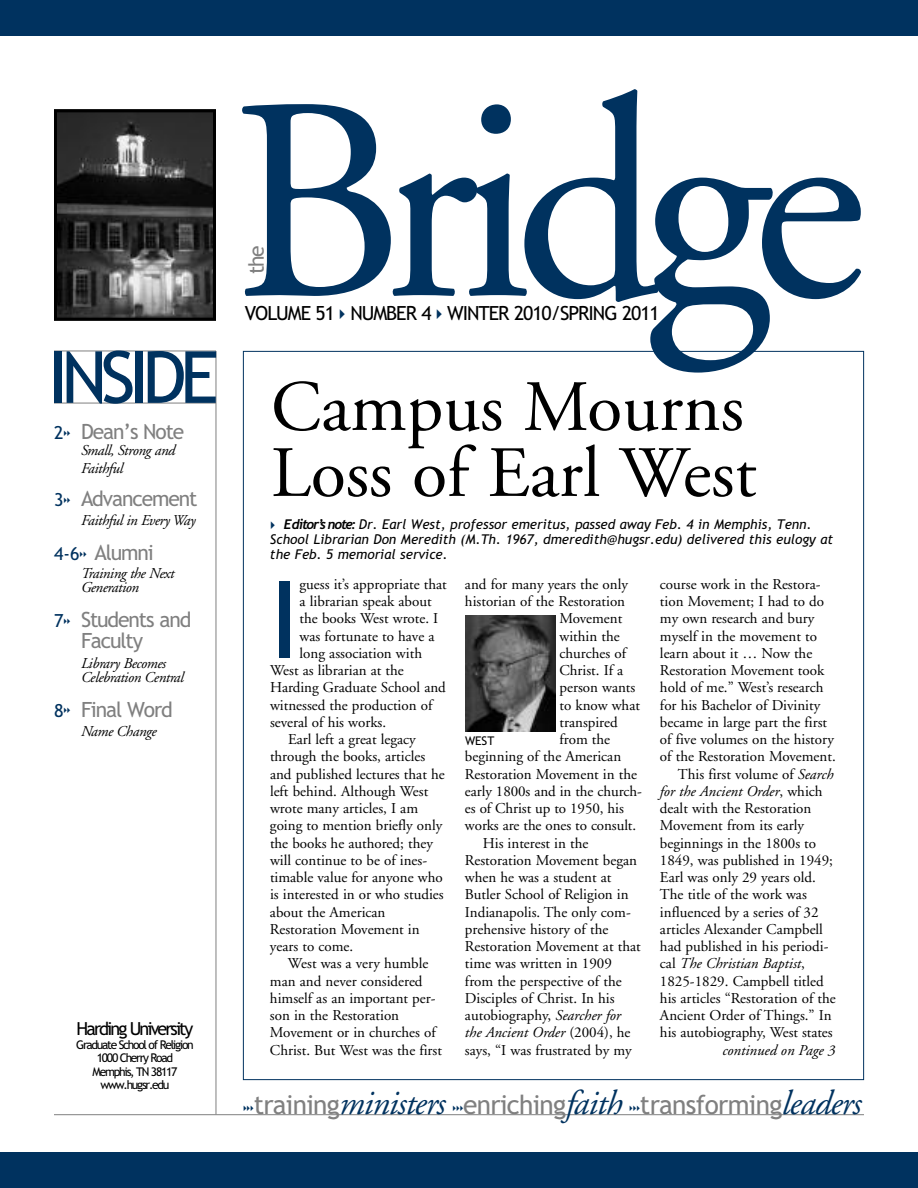
<style>
.page{position:relative;width:918px;height:1188px;background:#fff}
.page>*{position:absolute;margin:0;border:0;box-sizing:border-box;transform-origin:0 0}
.t1{font:288px "Adobe Garamond";letter-spacing:-.065em;color:#00325f}
.t2{font:107.1px "Trebuchet MS";color:#00325f}
.t3{font:72px "Adobe Garamond";color:#000}
.t4{font:72px "Trebuchet MS";letter-spacing:-.09em;color:#00325f}
.t5{font:26.25px "Trebuchet MS";letter-spacing:-.025em;color:#808080}
.t6{font:21px/21px "Trebuchet MS";letter-spacing:-.05em;color:#808080}
.t7{font:19.5px "Trebuchet MS";letter-spacing:-.05em;color:#000}
.t8{font:18px "Trebuchet MS";letter-spacing:-.105em;color:#000}
.t9{font:15px "Adobe Garamond";color:#000}
.t10{font:italic 15px/13.5px "Adobe Garamond";letter-spacing:-.025em;color:#000}
.t11{font:italic 15px "Adobe Garamond";color:#000}
.t12{font:italic 13.5px/15px "Trebuchet MS";color:#000}
.t13{font:12px/13.5px "Trebuchet MS";letter-spacing:-.105em;color:#000;text-align:center}
.s1{font-size:18px;color:#00325f}
.s2{font-family:"Trebuchet";font-weight:700}
.s3{font-style:italic}
.s4{font-style:normal}
.s5{font-family:"Adobe Garamond";font-style:italic;font-size:34.5px;color:#00325f}
</style>
<div class="page">
<hr style="left:54px;top:403px;width:162px;height:1px;background:#808080">
<div style="left:0;top:1152px;width:918px;height:36px;background:#00325f"></div>
<hr style="left:54px;top:351px;width:162px;height:1px;background:#808080">
<hr style="left:216px;top:351px;width:1px;height:763px;background:#808080">
<hr style="left:54px;top:1114px;width:810px;height:1px;background:#808080">
<img style="left:58px;top:113px;width:154px;height:204px">
<div style="left:0;top:0;width:918px;height:36px;background:#00325f"></div>
<div style="left:54px;top:109px;width:162px;height:212px;border:3px solid #000"></div>
<img style="left:465px;top:615px;width:90px;height:117px">
<h3 class="t4" style="left:48px;top:336px;width:172px">INSIDE</h3>
<h3 class="t6" style="left:54px;top:421px;width:132px"><span class="s1">2</span> Dean’s Note</h3>
<p class="t10" style="left:81px;top:443px;width:96px;line-height:18px">Small, Strong and<br>Faithful</p>
<p class="t10" style="left:81px;top:515px;width:116px">Faithful in Every Way</p>
<p class="t10" style="left:81px;top:568px;width:95px">Training the Next<br>Generation</p>
<h3 class="t6" style="left:81px;top:610px;width:112px;text-indent:-27px"><span class="s1">7</span> Students and<br>Faculty</h3>
<p class="t10" style="left:81px;top:658px;width:104px">Library Becomes<br>Celebration Central</p>
<h3 class="t6" style="left:54px;top:489px;width:145px"><span class="s1">3</span> Advancement</h3>
<h3 class="t6" style="left:54px;top:543px;width:101px"><span class="s1">4-6</span> Alumni</h3>
<h3 class="t6" style="left:54px;top:699px;width:120px"><span class="s1">8</span> Final Word</h3>
<p class="t10" style="left:81px;top:726px;width:77px">Name Change</p>
<p class="t8" style="left:77px;top:1019px;width:118px">Harding University</p>
<p class="t13" style="left:76px;top:1038px;width:119px">Graduate School of Religion<br>1000 Cherry Road<br>Memphis, TN 38117 www.hugsr.edu</p>
<h1 class="t1" style="left:230px;top:89px;width:637px">Bridge</h1>
<h3 class="t6" style="left:246px;top:274px;width:31px;rotate:-90deg">the</h3>
<h3 class="t7" style="left:245px;top:302px;width:416px">VOLUME 51 NUMBER 4 WINTER 2010/SPRING 2011</h3>
<h3 class="t3" style="left:271px;top:378px;width:474px">Campus Mourns</h3>
<h3 class="t3" style="left:271px;top:444px;width:487px">Loss of Earl West</h3>
<p class="t12" style="left:270px;top:517px;width:565px;text-indent:14px"><span class="s2">Editor’snote:</span> Dr. Earl West, professor emeritus, passed away Feb. 4 in Memphis, Tenn.<br>School Librarian Don Meredith (M.Th. 1967, dmeredith@hugsr.edu) delivered this eulogy at the Feb. 5 memorial service.</p>
<h2 class="t2" style="left:270px;top:558px;width:31px">I</h2>
<p class="t9" style="left:300px;top:578px;width:149px">guess it’s appropriate that</p>
<p class="t9" style="left:300px;top:595px;width:134px">a librarian speak about</p>
<p class="t9" style="left:300px;top:613px;width:140px">the books West wrote. I</p>
<p class="t9" style="left:300px;top:630px;width:136px">was fortunate to have a</p>
<p class="t9" style="left:300px;top:647px;width:124px">long association with</p>
<p class="t9" style="left:270px;top:664px;width:135px">West as librarian at the</p>
<p class="t9" style="left:270px;top:682px;width:177px">Harding Graduate School and</p>
<p class="t9" style="left:270px;top:699px;width:164px">witnessed the production of</p>
<p class="t9" style="left:270px;top:716px;width:118px">several of his works.</p>
<p class="t9" style="left:288px;top:733px;width:129px">Earl left a great legacy</p>
<p class="t9" style="left:270px;top:751px;width:157px">through the books, articles</p>
<p class="t9" style="left:270px;top:768px;width:176px">and published lectures that he</p>
<p class="t9" style="left:270px;top:785px;width:160px">left behind. Although West</p>
<p class="t9" style="left:270px;top:802px;width:150px">wrote many articles, I am</p>
<p class="t9" style="left:270px;top:820px;width:174px">going to mention briefly only</p>
<p class="t9" style="left:270px;top:837px;width:164px">the books he authored; they</p>
<p class="t9" style="left:270px;top:854px;width:159px">will continue to be of ines-</p>
<p class="t9" style="left:270px;top:871px;width:174px">timable value for anyone who</p>
<p class="t9" style="left:270px;top:889px;width:175px">is interested in or who studies</p>
<p class="t9" style="left:270px;top:906px;width:117px">about the American</p>
<p class="t9" style="left:270px;top:923px;width:151px">Restoration Movement in</p>
<p class="t9" style="left:270px;top:940px;width:85px">years to come.</p>
<p class="t9" style="left:288px;top:958px;width:142px">West was a very humble</p>
<p class="t9" style="left:270px;top:975px;width:154px">man and never considered</p>
<p class="t9" style="left:270px;top:992px;width:167px">himself as an important per-</p>
<p class="t9" style="left:270px;top:1009px;width:131px">son in the Restoration</p>
<p class="t9" style="left:270px;top:1027px;width:167px">Movement or in churches of</p>
<p class="t9" style="left:270px;top:1044px;width:174px">Christ. But West was the first</p>
<p class="t9" style="left:465px;top:578px;width:165px">and for many years the only</p>
<p class="t9" style="left:465px;top:595px;width:162px">historian of the Restoration</p>
<p class="t9" style="left:559px;top:613px;width:64px">Movement</p>
<p class="t9" style="left:559px;top:630px;width:62px">within the</p>
<p class="t9" style="left:559px;top:647px;width:68px">churches of</p>
<p class="t9" style="left:559px;top:664px;width:65px">Christ. If a</p>
<p class="t9" style="left:559px;top:682px;width:77px">person wants</p>
<p class="t9" style="left:559px;top:699px;width:82px">to know what</p>
<p class="t9" style="left:559px;top:716px;width:60px">transpired</p>
<p class="t9" style="left:559px;top:733px;width:52px">from the</p>
<p class="t9" style="left:465px;top:751px;width:158px">beginning of the American</p>
<p class="t9" style="left:465px;top:768px;width:174px">Restoration Movement in the</p>
<p class="t9" style="left:465px;top:785px;width:178px">early 1800s and in the church-</p>
<p class="t9" style="left:465px;top:802px;width:160px">es of Christ up to 1950, his</p>
<p class="t9" style="left:465px;top:820px;width:173px">works are the ones to consult.</p>
<p class="t9" style="left:483px;top:837px;width:107px">His interest in the</p>
<p class="t9" style="left:465px;top:854px;width:174px">Restoration Movement began</p>
<p class="t9" style="left:465px;top:871px;width:148px">when he was a student at</p>
<p class="t9" style="left:465px;top:889px;width:165px">Butler School of Religion in</p>
<p class="t9" style="left:465px;top:906px;width:167px">Indianapolis. The only com-</p>
<p class="t9" style="left:465px;top:923px;width:145px">prehensive history of the</p>
<p class="t9" style="left:465px;top:940px;width:177px">Restoration Movement at that</p>
<p class="t9" style="left:465px;top:958px;width:148px">time was written in 1909</p>
<p class="t9" style="left:465px;top:975px;width:158px">from the perspective of the</p>
<p class="t9" style="left:465px;top:992px;width:151px">Disciples of Christ. In his</p>
<p class="t9" style="left:465px;top:1009px;width:157px">autobiography, <span class="s3">Searcher for</span></p>
<p class="t11" style="left:465px;top:1027px;width:167px">the Ancient Order <span class="s4">(2004), he</span></p>
<p class="t9" style="left:465px;top:1044px;width:168px">says, “I was frustrated by my</p>
<p class="t13" style="left:465px;top:734px;width:31px">WEST</p>
<p class="t9" style="left:660px;top:578px;width:162px">course work in the Restora-</p>
<p class="t9" style="left:660px;top:595px;width:166px">tion Movement; I had to do</p>
<p class="t9" style="left:660px;top:613px;width:156px">my own research and bury</p>
<p class="t9" style="left:660px;top:630px;width:158px">myself in the movement to</p>
<p class="t9" style="left:660px;top:647px;width:154px">learn about it … Now the</p>
<p class="t9" style="left:660px;top:664px;width:166px">Restoration Movement took</p>
<p class="t9" style="left:660px;top:682px;width:165px">hold of me.” West’s research</p>
<p class="t9" style="left:660px;top:699px;width:162px">for his Bachelor of Divinity</p>
<p class="t9" style="left:660px;top:716px;width:169px">became in large part the first</p>
<p class="t9" style="left:660px;top:733px;width:175px">of five volumes on the history</p>
<p class="t9" style="left:660px;top:751px;width:177px">of the Restoration Movement.</p>
<p class="t9" style="left:678px;top:768px;width:157px">This first volume of <span class="s3">Search</span></p>
<p class="t11" style="left:660px;top:785px;width:164px">for the Ancient Order<span class="s4">, which</span></p>
<p class="t9" style="left:660px;top:802px;width:153px">dealt with the Restoration</p>
<p class="t9" style="left:660px;top:820px;width:146px">Movement from its early</p>
<p class="t9" style="left:660px;top:837px;width:158px">beginnings in the 1800s to</p>
<p class="t9" style="left:660px;top:854px;width:175px">1849, was published in 1949;</p>
<p class="t9" style="left:660px;top:871px;width:158px">Earl was only 29 years old.</p>
<p class="t9" style="left:660px;top:889px;width:148px">The title of the work was</p>
<p class="t9" style="left:660px;top:906px;width:160px">influenced by a series of 32</p>
<p class="t9" style="left:660px;top:923px;width:165px">articles Alexander Campbell</p>
<p class="t9" style="left:660px;top:940px;width:170px">had published in his periodi-</p>
<p class="t11" style="left:660px;top:958px;width:146px"><span class="s4">cal</span> The Christian Baptist<span class="s4">,</span></p>
<p class="t9" style="left:660px;top:975px;width:165px">1825-1829. Campbell titled</p>
<p class="t9" style="left:660px;top:992px;width:177px">his articles “Restoration of the</p>
<p class="t9" style="left:660px;top:1009px;width:173px">Ancient Order of Things.” In</p>
<p class="t9" style="left:660px;top:1027px;width:174px">his autobiography, West states</p>
<p class="t11" style="left:722px;top:1044px;width:114px">continued on Page 3</p>
<h3 class="t5" style="left:254px;top:1090px;width:609px">training<span class="s5">ministers</span> enriching<span class="s5">faith</span> transforming<span class="s5">leaders</span></h3>
</div>
